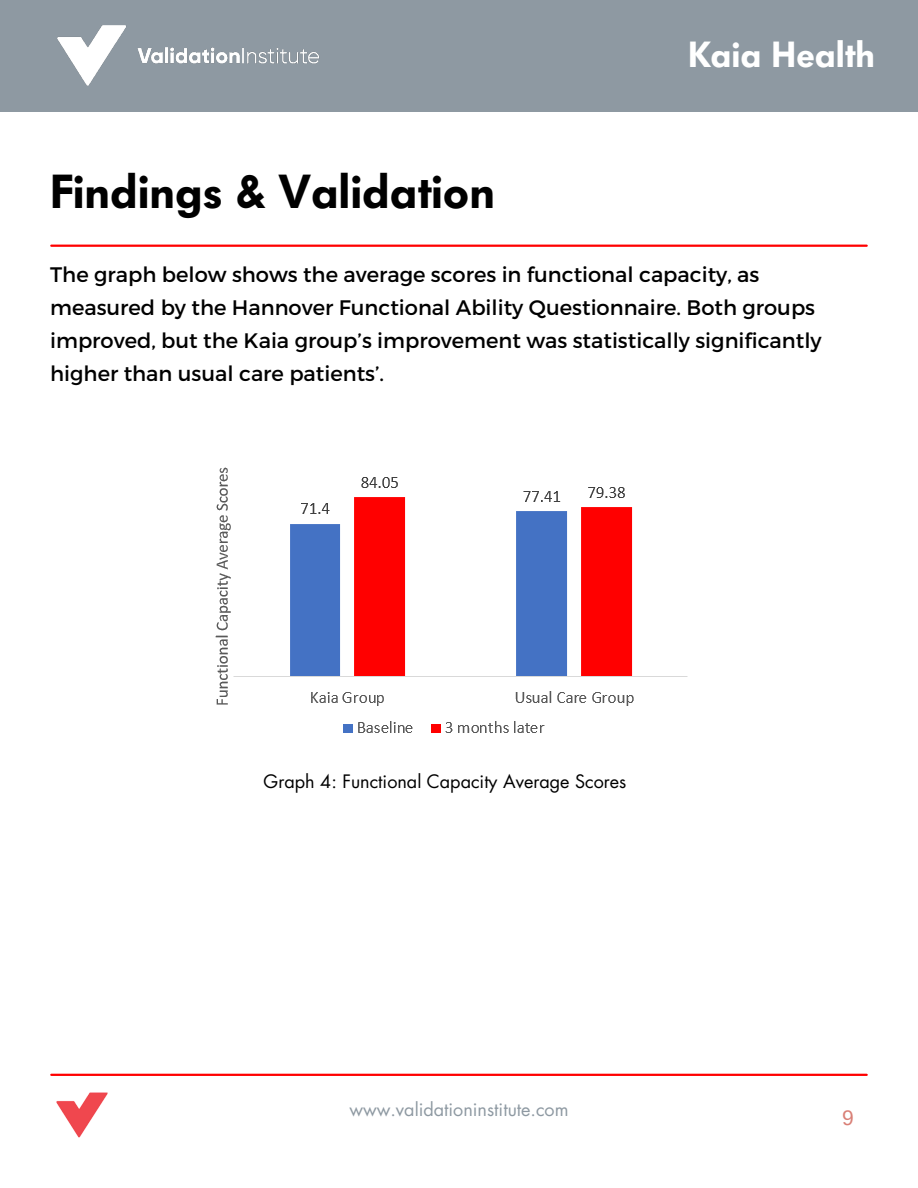
<style>
.page{position:relative;width:918px;height:1188px;background:#fff}
.page>*{position:absolute;margin:0;border:0;box-sizing:border-box;transform-origin:0 0}
.t1{font:600 47.25px "Futura BQ";color:#000}
.t2{font:600 36px "Futura BQ";color:#fff}
.t3{font:21px/33px "Montserrat";color:#000}
.t4{font:21px "Arimo";color:#d97f76}
.t5{font:18px "Futura LT";color:#000}
.t6{font:18px "Futura LT";color:#8e99a2}
</style>
<div class="page">
<div style="left:0;top:0;width:918px;height:112px;background:#8e99a2"></div>
<img style="left:57px;top:25px;width:262px;height:61px">
<hr style="left:51px;top:1074px;width:816px;height:2px;background:#f00">
<img style="left:56px;top:1092px;width:52px;height:46px">
<hr style="left:51px;top:245px;width:816px;height:2px;background:#f00">
<img style="left:215px;top:467px;width:473px;height:266px">
<p class="t1" style="left:50px;top:164px;width:446px">Findings &amp; Validation</p>
<p class="t2" style="left:688px;top:33px;width:188px">Kaia Health</p>
<h3 class="t3" style="left:50px;top:257px;width:773px">The graph below shows the average scores in functional capacity, as measured by the Hannover Functional Ability Questionnaire. Both groups improved, but the Kaia group’s improvement was statistically significantly higher than usual care patients’.</h3>
<p class="t5" style="left:264px;top:770px;width:364px">Graph 4: Functional Capacity Average Scores</p>
<p class="t6" style="left:349px;top:1098px;width:221px">www.validationinstitute.com</p>
<p class="t4" style="left:842px;top:1106px;width:13px">9</p>
</div>
